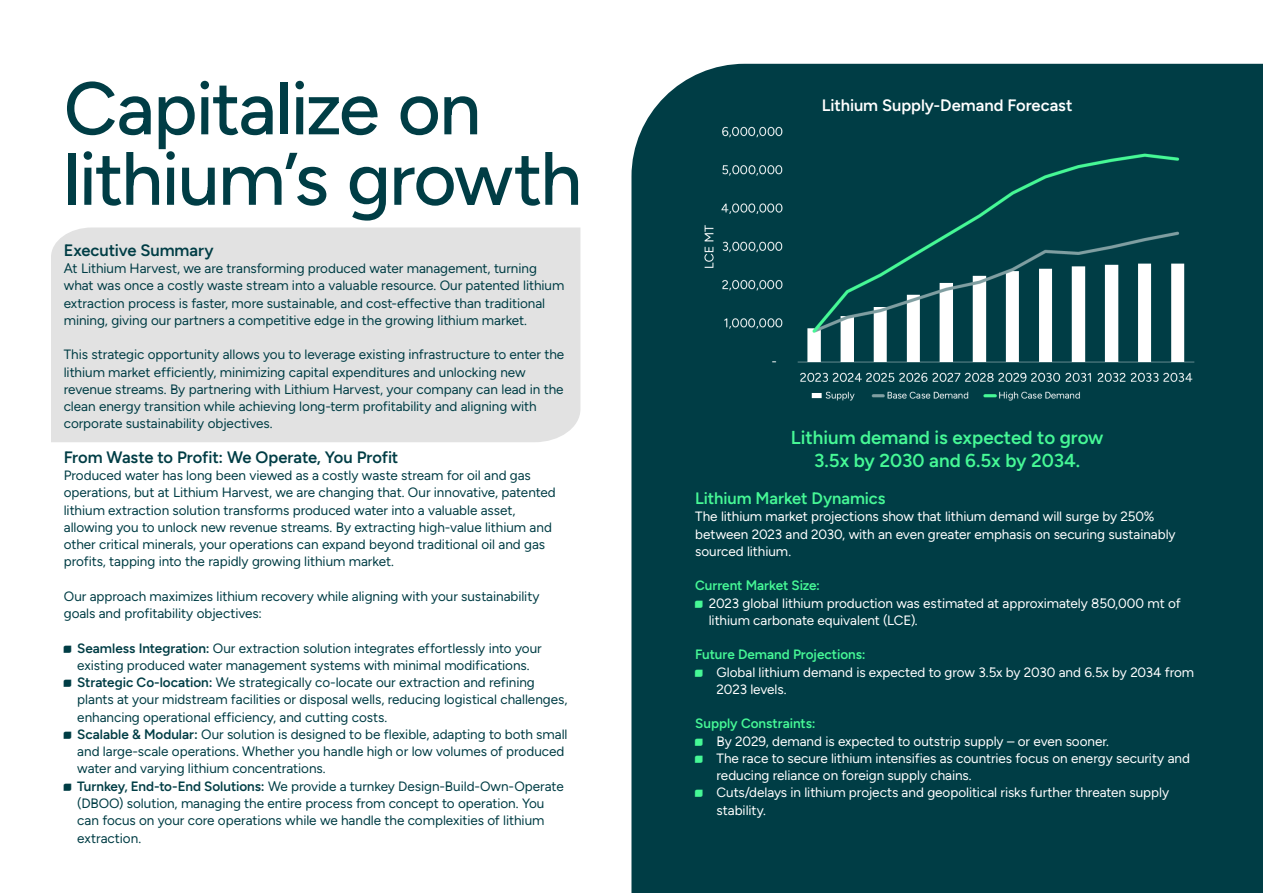
<style>
.page{position:relative;width:1263px;height:893px;background:#fff}
.page>*{position:absolute;margin:0;border:0;box-sizing:border-box;transform-origin:0 0}
.t1{font:500 74.25px/70.5px "Figtree";letter-spacing:-.025em;color:#003d45}
.t2{font:600 18.75px/22.5px "Figtree";color:#46f896;text-align:center}
.t3{font:600 16.5px "Figtree";letter-spacing:-.005em;color:#003d45}
.t4{font:600 16.5px "Figtree";letter-spacing:-.005em;color:#fff}
.t5{font:600 16.5px "Figtree";letter-spacing:-.005em;color:#46f896}
.t6{font:13.5px/17.2px "Figtree";letter-spacing:-.005em;color:#003d45}
.t7{font:13.5px/17.2px "Figtree";letter-spacing:-.005em;color:#fff}
.t8{font:600 13.5px "Figtree";letter-spacing:-.005em;color:#46f896}
.s1{font-weight:600}
</style>
<div class="page">
<div style="left:631px;top:64px;width:632px;height:829px;background:#003d45"></div>
<div style="left:51px;top:227px;width:529px;height:215px;background:#e2e2e2"></div>
<img style="left:695px;top:122px;width:504px;height:284px">
<svg style="left:695px;top:600px;width:8px;height:7px"></svg>
<svg style="left:695px;top:669px;width:8px;height:7px"></svg>
<svg style="left:695px;top:738px;width:8px;height:7px"></svg>
<svg style="left:695px;top:756px;width:8px;height:7px"></svg>
<svg style="left:695px;top:790px;width:8px;height:7px"></svg>
<h1 class="t1" style="left:64px;top:73px;width:520px">Capitalize on lithium’s growth</h1>
<p class="t3" style="left:64px;top:240px;width:151px">Executive Summary</p>
<p class="t6" style="left:64px;top:260px;width:502px">At Lithium Harvest, we are transforming produced water management, turning what was once a costly waste stream into a valuable resource. Our patented lithium extraction process is faster, more sustainable, and cost-effective than traditional mining, giving our partners a competitive edge in the growing lithium market.</p>
<p class="t6" style="left:64px;top:346px;width:502px">This strategic opportunity allows you to leverage existing infrastructure to enter the lithium market efficiently, minimizing capital expenditures and unlocking new revenue streams. By partnering with Lithium Harvest, your company can lead in the clean energy transition while achieving long-term profitability and aligning with corporate sustainability objectives.</p>
<p class="t3" style="left:64px;top:447px;width:336px">From Waste to Profit: We Operate, You Profit</p>
<p class="t6" style="left:64px;top:467px;width:493px">Produced water has long been viewed as a costly waste stream for oil and gas operations, but at Lithium Harvest, we are changing that. Our innovative, patented lithium extraction solution transforms produced water into a valuable asset, allowing you to unlock new revenue streams. By extracting high-value lithium and other critical minerals, your operations can expand beyond traditional oil and gas profits, tapping into the rapidly growing lithium market.</p>
<p class="t6" style="left:64px;top:588px;width:477px">Our approach maximizes lithium recovery while aligning with your sustainability goals and profitability objectives:</p>
<p class="t6" style="left:77px;top:639px;width:492px"><span class="s1">Seamless Integration:</span> Our extraction solution integrates effortlessly into your existing produced water management systems with minimal modifications.<br><span class="s1">Strategic Co-location:</span> We strategically co-locate our extraction and refining plants at your midstream facilities or disposal wells, reducing logistical challenges, enhancing operational efficiency, and cutting costs.<br><span class="s1">Scalable &amp; Modular:</span> Our solution is designed to be flexible, adapting to both small and large-scale operations. Whether you handle high or low volumes of produced water and varying lithium concentrations.<br><span class="s1">Turnkey, End-to-End Solutions:</span> We provide a turnkey Design-Build-Own-Operate (DBOO) solution, managing the entire process from concept to operation. You can focus on your core operations while we handle the complexities of lithium extraction.</p>
<p class="t4" style="left:822px;top:95px;width:252px">Lithium Supply-Demand Forecast</p>
<h2 class="t2" style="left:791px;top:426px;width:314px">Lithium demand is expected to grow<br>3.5x by 2030 and 6.5x by 2034.</h2>
<p class="t5" style="left:695px;top:489px;width:192px">Lithium Market Dynamics</p>
<p class="t7" style="left:695px;top:508px;width:482px">The lithium market projections show that lithium demand will surge by 250% between 2023 and 2030, with an even greater emphasis on securing sustainably sourced lithium.</p>
<p class="t8" style="left:695px;top:578px;width:126px">Current Market Size:</p>
<p class="t7" style="left:709px;top:594px;width:473px">2023 global lithium production was estimated at approximately 850,000 mt of lithium carbonate equivalent (LCE).</p>
<p class="t8" style="left:695px;top:647px;width:172px">Future Demand Projections:</p>
<p class="t7" style="left:716px;top:663px;width:479px">Global lithium demand is expected to grow 3.5x by 2030 and 6.5x by 2034 from<br>2023 levels.</p>
<p class="t8" style="left:695px;top:716px;width:122px">Supply Constraints:</p>
<p class="t7" style="left:716px;top:732px;width:475px">By 2029, demand is expected to outstrip supply – or even sooner.<br>The race to secure lithium intensifies as countries focus on energy security and reducing reliance on foreign supply chains.<br>Cuts/delays in lithium projects and geopolitical risks further threaten supply stability.</p>
</div>
